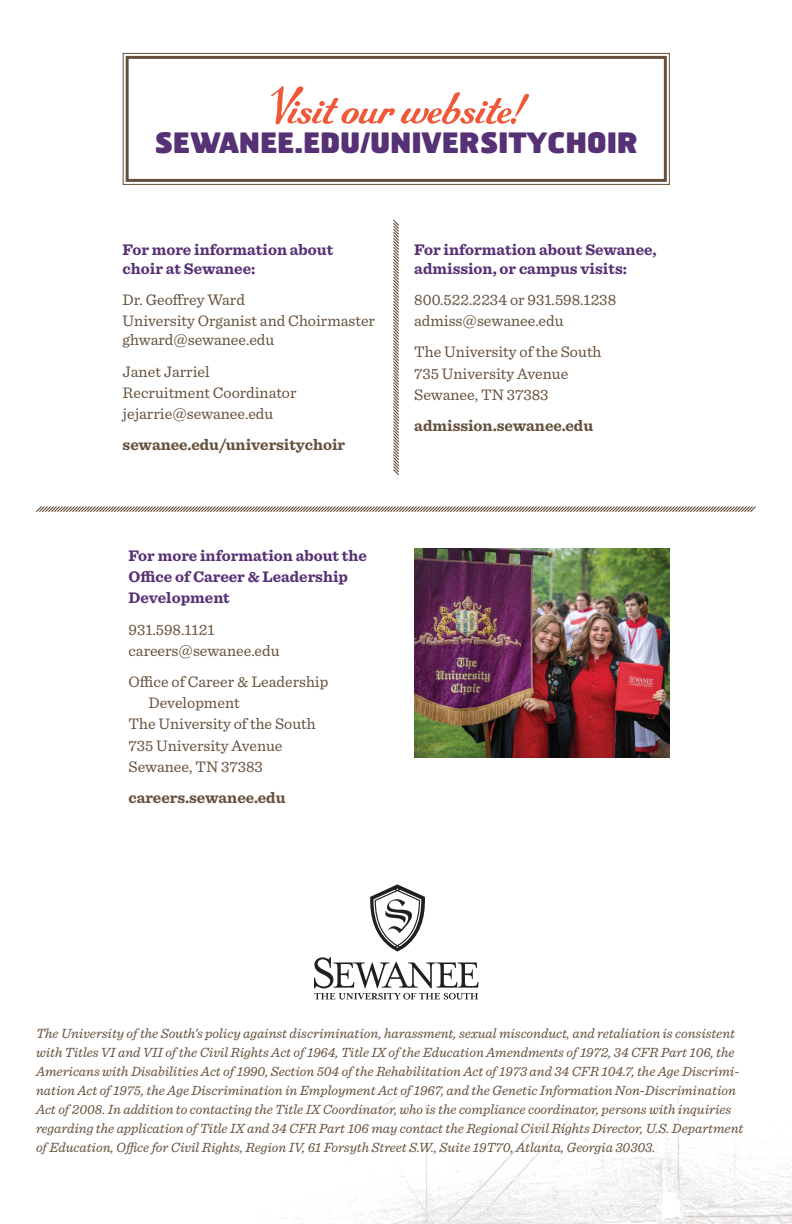
<style>
.page{position:relative;width:792px;height:1224px;background:#fff}
.page>*{position:absolute;margin:0;border:0;box-sizing:border-box;transform-origin:0 0}
.t1{font:52px "Archive Roundface Script";letter-spacing:-.01em;color:#f05937}
.t2{font:900 28px "Hermes FB";letter-spacing:-.01em;color:#573175}
.t3{font:16px/21.2px "Sentinel";color:#65503c}
.t4{font:700 16px/19.2px "Sentinel";color:#573175}
.t5{font:700 16px "Sentinel";color:#65503c}
.t6{font:italic 14px/19px "Sentinel";color:#65503c}
</style>
<div class="page">
<img style="left:262px;top:757px;width:530px;height:467px">
<svg style="left:36px;top:506px;width:720px;height:6px"></svg>
<svg style="left:122px;top:52px;width:548px;height:133px"></svg>
<div style="left:126px;top:56px;width:541px;height:126px;border:3px solid #65503c"></div>
<svg style="left:393px;top:220px;width:6px;height:255px"></svg>
<svg style="left:314px;top:884px;width:164px;height:116px"></svg>
<img style="left:414px;top:548px;width:256px;height:209px">
<h1 class="t1" style="left:269px;top:80px;width:255px">Visit our website!</h1>
<h2 class="t2" style="left:155px;top:124px;width:485px">SEWANEE.EDU/UNIVERSITYCHOIR</h2>
<p class="t4" style="left:123px;top:239px;width:212px">For more information about choir at Sewanee:</p>
<p class="t3" style="left:123px;top:288px;width:254px">Dr. Geoffrey Ward<br>University Organist and Choirmaster</p>
<p class="t3" style="left:123px;top:323px;width:153px;line-height:31.2px">ghward@sewanee.edu<br>Janet Jarriel</p>
<p class="t3" style="left:123px;top:381px;width:175px">Recruitment Coordinator jejarrie@sewanee.edu</p>
<p class="t5" style="left:123px;top:432px;width:224px">sewanee.edu/universitychoir</p>
<p class="t4" style="left:129px;top:544px;width:240px;line-height:21.2px">For more information about the<br>Office of Career &amp; Leadership<br>Development</p>
<p class="t3" style="left:129px;top:618px;width:153px">931.598.1121 careers@sewanee.edu</p>
<p class="t3" style="left:129px;top:670px;width:201px">Office of Career &amp; Leadership</p>
<p class="t3" style="left:148px;top:691px;width:93px">Development</p>
<p class="t3" style="left:129px;top:712px;width:189px">The University of the South</p>
<p class="t3" style="left:129px;top:734px;width:156px">735 University Avenue</p>
<p class="t3" style="left:129px;top:755px;width:136px">Sewanee, TN 37383</p>
<p class="t5" style="left:129px;top:785px;width:159px">careers.sewanee.edu</p>
<p class="t4" style="left:414px;top:239px;width:244px">For information about Sewanee, admission, or campus visits:</p>
<p class="t3" style="left:414px;top:288px;width:203px">800.522.2234 or 931.598.1238 admiss@sewanee.edu</p>
<p class="t3" style="left:414px;top:340px;width:189px">The University of the South<br>735 University Avenue<br>Sewanee, TN 37383</p>
<p class="t5" style="left:414px;top:413px;width:181px">admission.sewanee.edu</p>
<p class="t6" style="left:36px;top:1023px;width:709px">The University of the South’s policy against discrimination, harassment, sexual misconduct, and retaliation is consistent with Titles VI and VII of the Civil Rights Act of 1964, Title IX of the Education Amendments of 1972, 34 CFR Part 106, the Americans with Disabilities Act of 1990, Section 504 of the Rehabilitation Act of 1973 and 34 CFR 104.7, the Age Discrimi&shy;nation Act of 1975, the Age Discrimination in Employment Act of 1967, and the Genetic Information Non-Discrimination Act of 2008. In addition to contacting the Title IX Coordinator, who is the compliance coordinator, persons with inquiries regarding the application of Title IX and 34 CFR Part 106 may contact the Regional Civil Rights Director, U.S. Department of Education, Office for Civil Rights, Region IV, 61 Forsyth Street S.W., Suite 19T70, Atlanta, Georgia 30303.</p>
</div>
